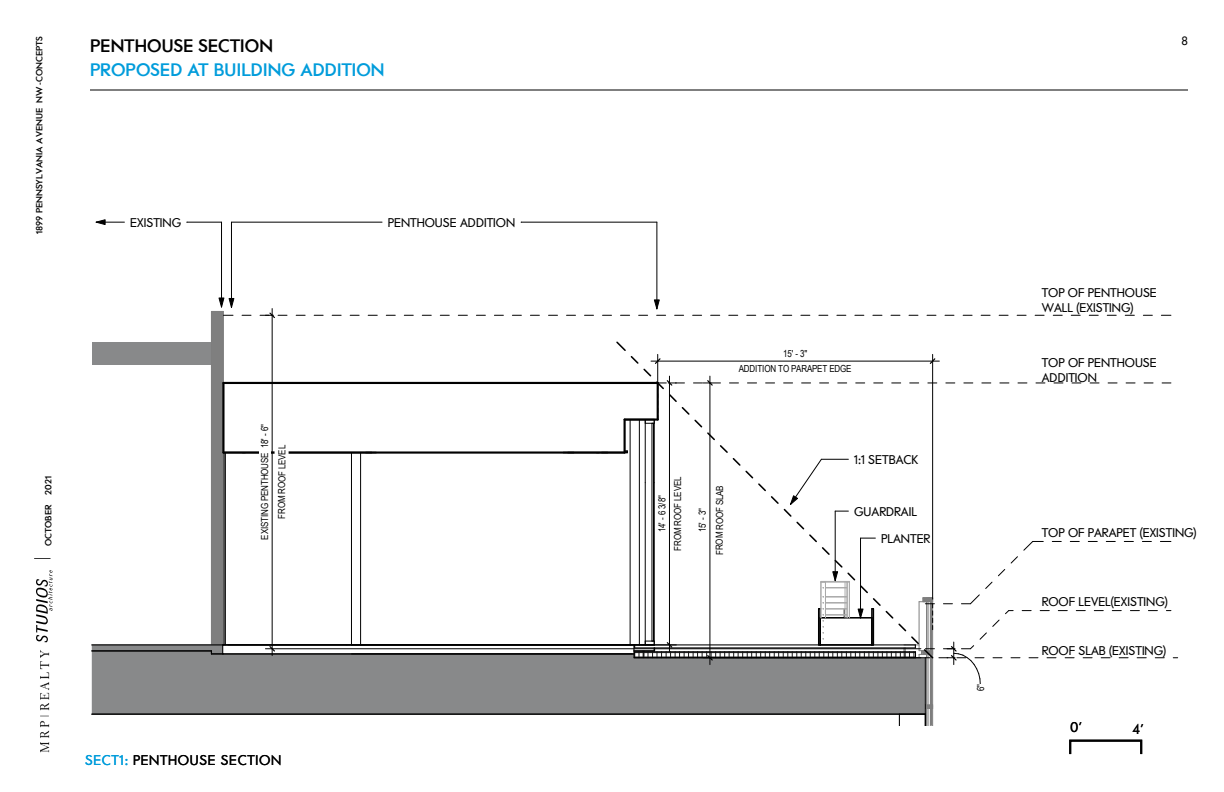
<style>
.page{position:relative;width:1224px;height:792px;background:#fff}
.page>*{position:absolute;margin:0;border:0;box-sizing:border-box;transform-origin:0 0}
.t1{font:600 18px "Studios Futura";letter-spacing:.005em;color:#009cdb}
.t2{font:600 18px "Studios Futura";letter-spacing:.005em;color:#000}
.t3{font:14px "Studios Futura";letter-spacing:.05em;color:#000}
.t4{font:12.6px/15px "Studios Futura";color:#000}
.t5{font:12px "Studios Futura";color:#000}
.t6{font:9.7px "Arial Narrow";letter-spacing:-.015em;color:#000}
.t7{font:600 9px "Studios Futura";color:#000}
.s1{color:#009cdb}
</style>
<div class="page">
<img style="left:40px;top:650px;width:10px;height:103px">
<svg style="left:36px;top:570px;width:16px;height:72px"></svg>
<hr style="left:90px;top:90px;width:1098px;height:1px;background:#000">
<div style="left:211px;top:311px;width:12px;height:334px;background:#7f7f7f"></div>
<div style="left:92px;top:651px;width:833px;height:63px;background:#88898a"></div>
<div style="left:92px;top:342px;width:119px;height:22px;background:#88898a"></div>
<hr style="left:223px;top:311px;width:1px;height:334px;background:#7e7e7e">
<hr style="left:931px;top:654px;width:1px;height:51px;background:#7e7e7e">
<hr style="left:930px;top:654px;width:1px;height:51px;background:#7e7e7e">
<hr style="left:932px;top:653px;width:1px;height:54px;background:#7e7e7e">
<hr style="left:928px;top:654px;width:1px;height:51px;background:#7e7e7e">
<hr style="left:926px;top:654px;width:1px;height:51px;background:#7e7e7e">
<hr style="left:351px;top:453px;width:1px;height:192px;background:#000">
<hr style="left:360px;top:453px;width:1px;height:192px;background:#000">
<hr style="left:225px;top:453px;width:1px;height:192px;background:#000">
<hr style="left:224px;top:453px;width:1px;height:192px;background:#000">
<hr style="left:223px;top:644px;width:431px;height:2px;background:#000">
<hr style="left:925px;top:658px;width:1px;height:56px;background:#000">
<hr style="left:211px;top:654px;width:423px;height:1px;background:#000">
<hr style="left:92px;top:714px;width:833px;height:1px;background:#000">
<hr style="left:222px;top:383px;width:3px;height:70px;background:#000">
<hr style="left:223px;top:451px;width:402px;height:3px;background:#000">
<hr style="left:223px;top:382px;width:435px;height:2px;background:#000">
<hr style="left:92px;top:644px;width:131px;height:1px;background:#000">
<svg style="left:92px;top:645px;width:131px;height:9px"></svg>
<hr style="left:223px;top:653px;width:411px;height:1px;background:#000">
<svg style="left:899px;top:704px;width:34px;height:21px"></svg>
<hr style="left:272px;top:309px;width:1px;height:347px;background:#000">
<svg style="left:260px;top:311px;width:27px;height:8px"></svg>
<svg style="left:265px;top:646px;width:11px;height:7px"></svg>
<hr style="left:272px;top:649px;width:649px;height:1px;background:#000">
<div style="left:274px;top:445px;width:15px;height:74px;background:#fff"></div>
<div style="left:259px;top:424px;width:11px;height:116px;background:#fff"></div>
<svg style="left:654px;top:300px;width:6px;height:9px"></svg>
<hr style="left:521px;top:222px;width:136px;height:1px;background:#000">
<hr style="left:657px;top:222px;width:1px;height:87px;background:#000">
<hr style="left:231px;top:222px;width:151px;height:1px;background:#000">
<hr style="left:231px;top:222px;width:1px;height:85px;background:#000">
<svg style="left:218px;top:298px;width:16px;height:18px"></svg>
<hr style="left:187px;top:222px;width:35px;height:1px;background:#000">
<hr style="left:221px;top:222px;width:1px;height:85px;background:#000">
<svg style="left:96px;top:219px;width:28px;height:6px"></svg>
<svg style="left:615px;top:341px;width:563px;height:344px"></svg>
<div style="left:1069px;top:740px;width:73px;height:15px;border:2px solid #000"></div>
<p class="t7" style="left:34px;top:234px;width:200px;rotate:-90deg">1899 PENNSYLVANIA AVENUE NW -CONCEPTS</p>
<h1 class="t2" style="left:90px;top:35px;width:185px">PENTHOUSE SECTION</h1>
<h1 class="t1" style="left:90px;top:59px;width:296px">PROPOSED AT BUILDING ADDITION</h1>
<p class="t4" style="left:130px;top:215px;width:52px">EXISTING</p>
<p class="t4" style="left:388px;top:215px;width:129px">PENTHOUSE ADDITION</p>
<p class="t7" style="left:43px;top:546px;width:72px;rotate:-90deg">OCTOBER 2021</p>
<p class="t7" style="left:43px;top:551px;width:72px;rotate:-90deg">OCTOBER 2021</p>
<p class="t6" style="left:258px;top:540px;width:117px;rotate:-90deg">EXISTING PENTHOUSE 18' - 6"</p>
<p class="t6" style="left:275px;top:519px;width:75px;rotate:-90deg">FROM ROOF LEVEL</p>
<p class="t3" style="left:85px;top:752px;width:198px"><span class="s1">SECT1:</span> PENTHOUSE SECTION</p>
<p class="t5" style="left:1182px;top:34px;width:8px">8</p>
<p class="t6" style="left:783px;top:346px;width:26px">15' - 3"</p>
<p class="t6" style="left:739px;top:362px;width:114px">ADDITION TO PARAPET EDGE</p>
<p class="t6" style="left:655px;top:532px;width:39px;rotate:-90deg">14' - 6 3/8"</p>
<p class="t6" style="left:670px;top:551px;width:75px;rotate:-90deg">FROM ROOF LEVEL</p>
<p class="t6" style="left:695px;top:532px;width:26px;rotate:-90deg">15' - 3"</p>
<p class="t6" style="left:713px;top:555px;width:71px;rotate:-90deg">FROM ROOF SLAB</p>
<p class="t4" style="left:854px;top:452px;width:66px">1:1 SETBACK</p>
<p class="t4" style="left:881px;top:498px;width:51px;line-height:27px;text-indent:-27px">GUARDRAIL<br>PLANTER</p>
<p class="t6" style="left:973px;top:691px;width:9px;rotate:-90deg">6"</p>
<p class="t4" style="left:1042px;top:285px;width:117px">TOP OF PENTHOUSE<br>WALL (EXISTING)</p>
<p class="t4" style="left:1042px;top:355px;width:117px">TOP OF PENTHOUSE<br>ADDITION</p>
<p class="t4" style="left:1042px;top:525px;width:156px">TOP OF PARAPET (EXISTING)</p>
<p class="t4" style="left:1042px;top:594px;width:128px">ROOF LEVEL(EXISTING)</p>
<p class="t4" style="left:1042px;top:643px;width:126px">ROOF SLAB (EXISTING)</p>
<p class="t3" style="left:1070px;top:719px;width:13px">0’</p>
<p class="t3" style="left:1133px;top:721px;width:13px">4’</p>
</div>
